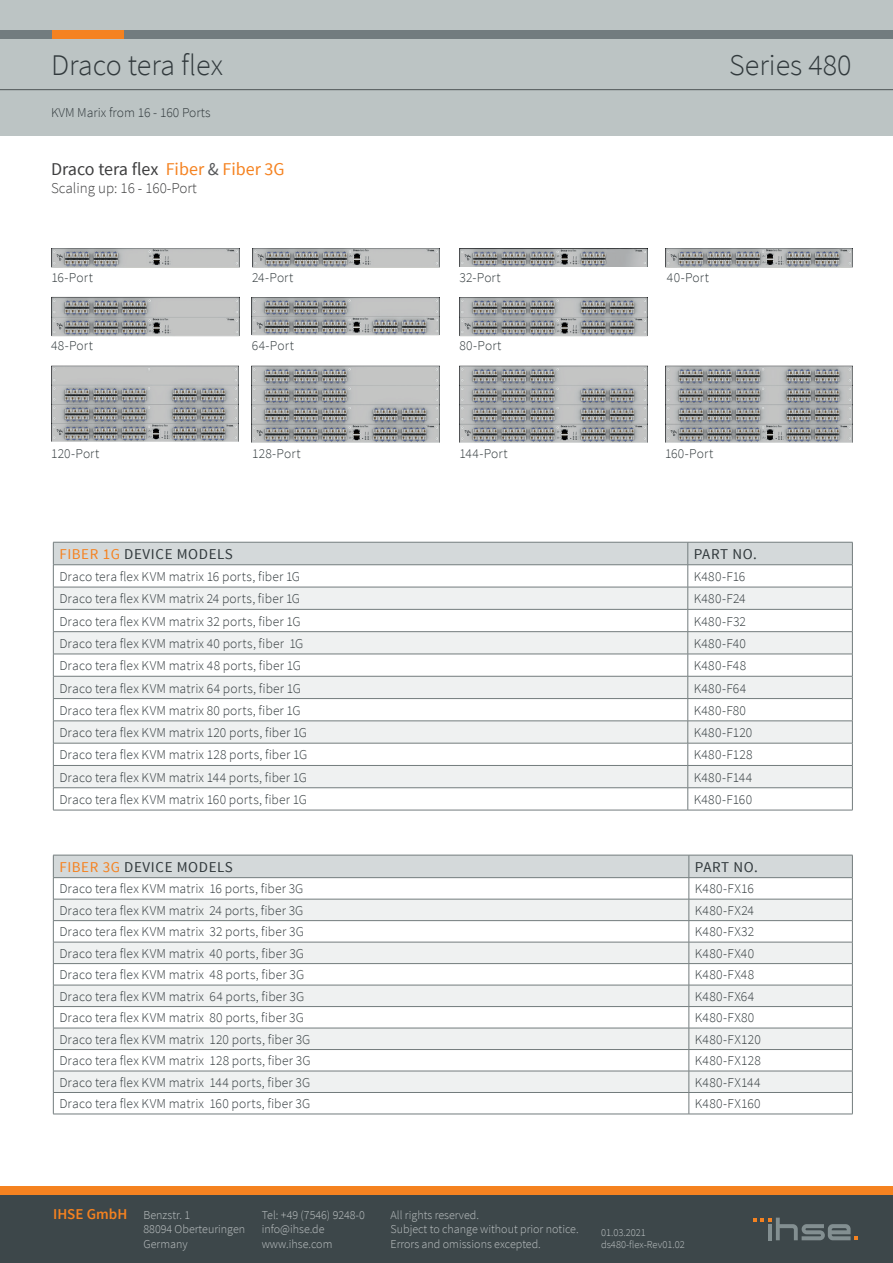
<style>
.page{position:relative;width:893px;height:1263px;background:#fff}
.page>*{position:absolute;margin:0;border:0;box-sizing:border-box;transform-origin:0 0}
.t1{font:300 30px "Source Sans Pro";color:#31393c}
.t2{font:18px "Source Sans Pro";color:#3e3e3f}
.t3{font:15px "Source Sans Pro";letter-spacing:.04em;color:#31393c}
.t4{font:300 15px "Source Sans Pro";color:#3e3e3f}
.t5{font:300 13.5px "Source Sans Pro";letter-spacing:.015em;color:#31393c}
.t6{font:300 12px/14.4px "Source Sans Pro";color:#c0c5c6}
.t7{font:300 10.5px/12.6px "Source Sans Pro";color:#c0c5c6}
.s1{color:#f58220}
.s2{color:#57585a}
.s3{font-weight:600;font-size:15px;color:#f58220}
</style>
<div class="page">
<div style="left:0;top:0;width:893px;height:135px;background:#bcc4c4"></div>
<div style="left:119px;top:30px;width:774px;height:8px;background:#727c7f"></div>
<div style="left:51px;top:30px;width:72px;height:8px;background:#f58220"></div>
<div style="left:0;top:30px;width:51px;height:8px;background:#727c7f"></div>
<hr style="left:0;top:89px;width:893px;height:1px;background:#4d5455">
<div style="left:0;top:1195px;width:893px;height:68px;background:#3d474a"></div>
<div style="left:0;top:1186px;width:893px;height:9px;background:#f58220"></div>
<svg style="left:753px;top:1217px;width:105px;height:23px"></svg>
<hr style="left:53px;top:1114px;width:636px;height:1px;background:#737c7d">
<hr style="left:689px;top:1114px;width:164px;height:1px;background:#737c7d">
<svg style="left:53px;top:855px;width:800px;height:259px"></svg>
<hr style="left:53px;top:810px;width:635px;height:1px;background:#737c7d">
<hr style="left:688px;top:810px;width:165px;height:1px;background:#737c7d">
<svg style="left:53px;top:542px;width:800px;height:268px"></svg>
<img style="left:51px;top:248px;width:188px;height:19px">
<img style="left:252px;top:248px;width:188px;height:19px">
<img style="left:665px;top:248px;width:187px;height:19px">
<img style="left:51px;top:297px;width:188px;height:39px">
<img style="left:252px;top:297px;width:188px;height:39px">
<img style="left:459px;top:297px;width:188px;height:39px">
<img style="left:51px;top:366px;width:187px;height:76px">
<img style="left:252px;top:366px;width:188px;height:77px">
<img style="left:665px;top:366px;width:188px;height:77px">
<img style="left:459px;top:366px;width:188px;height:77px">
<img style="left:459px;top:248px;width:188px;height:19px">
<h1 class="t1" style="left:51px;top:47px;width:173px">Draco tera flex</h1>
<p class="t5" style="left:51px;top:105px;width:161px">KVM Marix from 16 - 160 Ports</p>
<h1 class="t1" style="left:729px;top:47px;width:124px">Series 480</h1>
<h2 class="t2" style="left:51px;top:158px;width:235px">Draco tera flex <span class="s1">Fiber</span> <span class="s2">&amp;</span> <span class="s1">Fiber 3G</span></h2>
<p class="t4" style="left:51px;top:179px;width:147px">Scaling up: 16 - 160-Port</p>
<p class="t5" style="left:51px;top:269px;width:43px">16-Port</p>
<p class="t5" style="left:252px;top:269px;width:43px">24-Port</p>
<p class="t5" style="left:460px;top:269px;width:43px">32-Port</p>
<p class="t5" style="left:667px;top:269px;width:44px">40-Port</p>
<p class="t5" style="left:51px;top:338px;width:44px">48-Port</p>
<p class="t5" style="left:252px;top:338px;width:44px">64-Port</p>
<p class="t5" style="left:459px;top:338px;width:44px">80-Port</p>
<p class="t5" style="left:51px;top:445px;width:50px">120-Port</p>
<p class="t5" style="left:252px;top:445px;width:50px">128-Port</p>
<p class="t5" style="left:459px;top:445px;width:50px">144-Port</p>
<p class="t5" style="left:665px;top:445px;width:50px">160-Port</p>
<p class="t3" style="left:59px;top:545px;width:175px"><span class="s1">FIBER 1G</span> DEVICE MODELS</p>
<p class="t3" style="left:694px;top:545px;width:65px">PART NO.</p>
<p class="t5" style="left:59px;top:568px;width:242px">Draco tera flex KVM matrix 16 ports, fiber 1G</p>
<p class="t5" style="left:694px;top:568px;width:53px">K480-F16</p>
<p class="t5" style="left:59px;top:591px;width:242px">Draco tera flex KVM matrix 24 ports, fiber 1G</p>
<p class="t5" style="left:694px;top:591px;width:53px">K480-F24</p>
<p class="t5" style="left:59px;top:613px;width:243px">Draco tera flex KVM matrix 32 ports, fiber 1G</p>
<p class="t5" style="left:694px;top:613px;width:54px">K480-F32</p>
<p class="t5" style="left:59px;top:635px;width:246px">Draco tera flex KVM matrix 40 ports, fiber 1G</p>
<p class="t5" style="left:694px;top:635px;width:54px">K480-F40</p>
<p class="t5" style="left:59px;top:657px;width:243px">Draco tera flex KVM matrix 48 ports, fiber 1G</p>
<p class="t5" style="left:694px;top:657px;width:54px">K480-F48</p>
<p class="t5" style="left:59px;top:680px;width:243px">Draco tera flex KVM matrix 64 ports, fiber 1G</p>
<p class="t5" style="left:694px;top:680px;width:54px">K480-F64</p>
<p class="t5" style="left:59px;top:702px;width:243px">Draco tera flex KVM matrix 80 ports, fiber 1G</p>
<p class="t5" style="left:694px;top:702px;width:54px">K480-F80</p>
<p class="t5" style="left:59px;top:724px;width:249px">Draco tera flex KVM matrix 120 ports, fiber 1G</p>
<p class="t5" style="left:694px;top:724px;width:60px">K480-F120</p>
<p class="t5" style="left:59px;top:747px;width:249px">Draco tera flex KVM matrix 128 ports, fiber 1G</p>
<p class="t5" style="left:694px;top:747px;width:60px">K480-F128</p>
<p class="t5" style="left:59px;top:769px;width:249px">Draco tera flex KVM matrix 144 ports, fiber 1G</p>
<p class="t5" style="left:694px;top:769px;width:60px">K480-F144</p>
<p class="t5" style="left:59px;top:791px;width:249px">Draco tera flex KVM matrix 160 ports, fiber 1G</p>
<p class="t5" style="left:694px;top:791px;width:60px">K480-F160</p>
<p class="t3" style="left:59px;top:858px;width:175px"><span class="s1">FIBER 3G</span> DEVICE MODELS</p>
<p class="t3" style="left:695px;top:858px;width:65px">PART NO.</p>
<p class="t5" style="left:59px;top:881px;width:246px">Draco tera flex KVM matrix 16 ports, fiber 3G</p>
<p class="t5" style="left:695px;top:881px;width:60px">K480-FX16</p>
<p class="t5" style="left:59px;top:902px;width:246px">Draco tera flex KVM matrix 24 ports, fiber 3G</p>
<p class="t5" style="left:695px;top:902px;width:61px">K480-FX24</p>
<p class="t5" style="left:59px;top:924px;width:246px">Draco tera flex KVM matrix 32 ports, fiber 3G</p>
<p class="t5" style="left:695px;top:924px;width:61px">K480-FX32</p>
<p class="t5" style="left:59px;top:945px;width:246px">Draco tera flex KVM matrix 40 ports, fiber 3G</p>
<p class="t5" style="left:695px;top:945px;width:61px">K480-FX40</p>
<p class="t5" style="left:59px;top:967px;width:246px">Draco tera flex KVM matrix 48 ports, fiber 3G</p>
<p class="t5" style="left:695px;top:967px;width:61px">K480-FX48</p>
<p class="t5" style="left:59px;top:988px;width:246px">Draco tera flex KVM matrix 64 ports, fiber 3G</p>
<p class="t5" style="left:695px;top:988px;width:61px">K480-FX64</p>
<p class="t5" style="left:59px;top:1010px;width:246px">Draco tera flex KVM matrix 80 ports, fiber 3G</p>
<p class="t5" style="left:695px;top:1010px;width:61px">K480-FX80</p>
<p class="t5" style="left:59px;top:1031px;width:253px">Draco tera flex KVM matrix 120 ports, fiber 3G</p>
<p class="t5" style="left:695px;top:1031px;width:67px">K480-FX120</p>
<p class="t5" style="left:59px;top:1052px;width:253px">Draco tera flex KVM matrix 128 ports, fiber 3G</p>
<p class="t5" style="left:695px;top:1052px;width:68px">K480-FX128</p>
<p class="t5" style="left:59px;top:1074px;width:252px">Draco tera flex KVM matrix 144 ports, fiber 3G</p>
<p class="t5" style="left:695px;top:1074px;width:67px">K480-FX144</p>
<p class="t5" style="left:59px;top:1095px;width:252px">Draco tera flex KVM matrix 160 ports, fiber 3G</p>
<p class="t5" style="left:695px;top:1095px;width:67px">K480-FX160</p>
<p class="t6" style="left:144px;top:1208px;width:103px;text-indent:-90px"><span class="s3">IHSE GmbH</span> Benzstr. 1<br>88094 Oberteuringen<br>Germany</p>
<p class="t6" style="left:262px;top:1208px;width:105px">Tel: +49 (7546) 9248-0 info@ihse.de www.ihse.com</p>
<p class="t6" style="left:391px;top:1208px;width:190px">All rights reserved.<br>Subject to change without prior notice.<br>Errors and omissions excepted.</p>
<p class="t7" style="left:601px;top:1226px;width:85px">01.03.2021 ds480-flex-Rev01.02</p>
</div>
